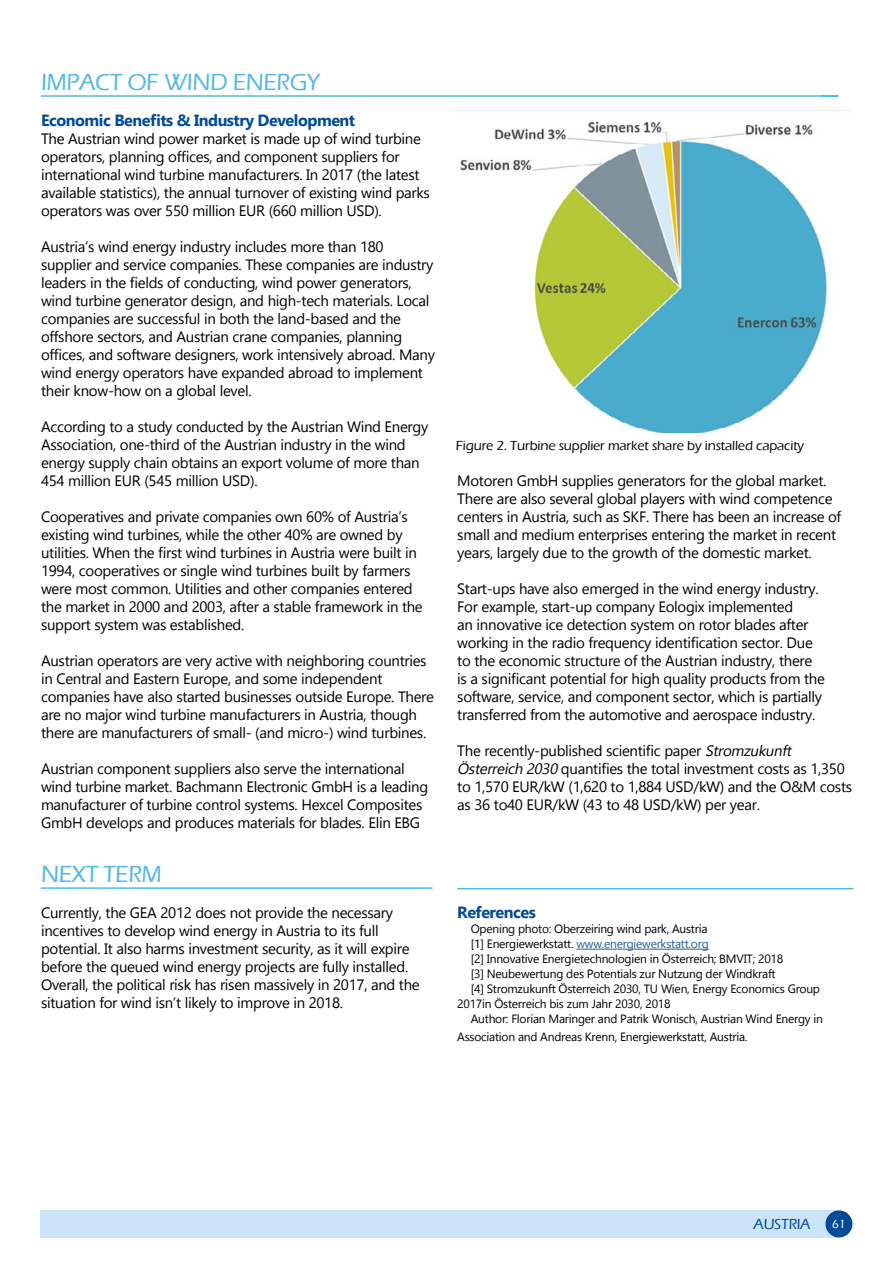
<style>
.page{position:relative;width:893px;height:1263px;background:#fff}
.page>*{position:absolute;margin:0;border:0;box-sizing:border-box;transform-origin:0 0}
.t1{font:500 24px "Eras ITC";letter-spacing:-.02em;color:#53b7e8}
.t2{font:700 16.2px "Gadugi";letter-spacing:-.03em;color:#004a98}
.t3{font:15px/18px "Gadugi";letter-spacing:-.02em;color:#000}
.t4{font:500 15px "Eras ITC";letter-spacing:-.02em;color:#004a98}
.t5{font:500 13.5px "Eras ITC";letter-spacing:-.01em;color:#000}
.t6{font:12px "Gadugi";letter-spacing:-.02em;color:#000}
.t7{font:12px "Gadugi";letter-spacing:-.02em;color:#215e9e}
.t8{font:500 12px "Eras ITC";color:#fff}
.s1{font-style:italic}
.s2{color:#000}
</style>
<div class="page">
<img style="left:454px;top:110px;width:397px;height:322px">
<hr style="left:41px;top:95px;width:781px;height:2px;background:#53b7e8">
<svg style="left:822px;top:95px;width:16px;height:2px"></svg>
<hr style="left:41px;top:887px;width:391px;height:2px;background:#53b7e8">
<hr style="left:576px;top:949px;width:133px;height:1px;background:#215e9e">
<hr style="left:457px;top:888px;width:396px;height:1px;background:#53b7e8">
<div style="left:40px;top:1210px;width:799px;height:27px;background:#cce4f7"></div>
<div style="left:825px;top:1210px;width:27px;height:27px;background:#004a98;border-radius:50%"></div>
<h1 class="t1" style="left:41px;top:69px;width:280px">IMPACT OF WIND ENERGY</h1>
<p class="t2" style="left:41px;top:111px;width:316px">Economic Benefits &amp; Industry Development</p>
<p class="t3" style="left:41px;top:130px;width:390px">The Austrian wind power market is made up of wind turbine operators, planning offices, and component suppliers for international wind turbine manufacturers. In 2017 (the latest available statistics), the annual turnover of existing wind parks operators was over 550 million EUR (660 million USD).</p>
<p class="t3" style="left:41px;top:238px;width:395px">Austria’s wind energy industry includes more than 180 supplier and service companies. These companies are industry leaders in the fields of conducting, wind power generators, wind turbine generator design, and high-tech materials. Local companies are successful in both the land-based and the offshore sectors, and Austrian crane companies, planning offices, and software designers, work intensively abroad. Many wind energy operators have expanded abroad to implement their know-how on a global level.</p>
<p class="t3" style="left:41px;top:418px;width:389px">According to a study conducted by the Austrian Wind Energy Association, one-third of the Austrian industry in the wind energy supply chain obtains an export volume of more than 454 million EUR (545 million USD).</p>
<p class="t3" style="left:41px;top:508px;width:383px">Cooperatives and private companies own 60% of Austria’s existing wind turbines, while the other 40% are owned by utilities. When the first wind turbines in Austria were built in 1994, cooperatives or single wind turbines built by farmers were most common. Utilities and other companies entered the market in 2000 and 2003, after a stable framework in the support system was established.</p>
<p class="t3" style="left:41px;top:652px;width:394px">Austrian operators are very active with neighboring countries in Central and Eastern Europe, and some independent companies have also started businesses outside Europe. There are no major wind turbine manufacturers in Austria, though there are manufacturers of small- (and micro-) wind turbines.</p>
<p class="t3" style="left:41px;top:760px;width:389px">Austrian component suppliers also serve the international wind turbine market. Bachmann Electronic GmbH is a leading manufacturer of turbine control systems. Hexcel Composites GmbH develops and produces materials for blades. Elin EBG</p>
<p class="t5" style="left:456px;top:438px;width:350px">Figure 2. Turbine supplier market share by installed capacity</p>
<p class="t3" style="left:457px;top:472px;width:385px">Motoren GmbH supplies generators for the global market.<br>There are also several global players with wind competence centers in Austria, such as SKF. There has been an increase of small and medium enterprises entering the market in recent years, largely due to the growth of the domestic market.</p>
<p class="t3" style="left:457px;top:580px;width:369px">Start-ups have also emerged in the wind energy industry.<br>For example, start-up company Eologix implemented<br>an innovative ice detection system on rotor blades after working in the radio frequency identification sector. Due to the economic structure of the Austrian industry, there is a significant potential for high quality products from the software, service, and component sector, which is partially transferred from the automotive and aerospace industry.</p>
<p class="t3" style="left:457px;top:742px;width:396px">The recently-published scientific paper <span class="s1">Stromzukunft Österreich 2030</span> quantifies the total investment costs as 1,350 to 1,570 EUR/kW (1,620 to 1,884 USD/kW) and the O&amp;M costs as 36 to40 EUR/kW (43 to 48 USD/kW) per year.</p>
<h1 class="t1" style="left:41px;top:861px;width:122px">NEXT TERM</h1>
<p class="t3" style="left:41px;top:904px;width:380px">Currently, the GEA 2012 does not provide the necessary incentives to develop wind energy in Austria to its full potential. It also harms investment security, as it will expire before the queued wind energy projects are fully installed.<br>Overall, the political risk has risen massively in 2017, and the situation for wind isn’t likely to improve in 2018.</p>
<p class="t2" style="left:457px;top:903px;width:80px">References</p>
<p class="t6" style="left:471px;top:922px;width:238px">Opening photo: Oberzeiring wind park, Austria</p>
<p class="t7" style="left:471px;top:937px;width:239px"><span class="s2">[1] Energiewerkstatt.</span> www.energiewerkstatt.org</p>
<p class="t6" style="left:471px;top:952px;width:314px">[2] Innovative Energietechnologien in Österreich; BMVIT; 2018</p>
<p class="t6" style="left:471px;top:967px;width:306px">[3] Neubewertung des Potentials zur Nutzung der Windkraft</p>
<p class="t6" style="left:471px;top:982px;width:351px">[4] Stromzukunft Österreich 2030, TU Wien, Energy Economics Group</p>
<p class="t6" style="left:457px;top:997px;width:215px">2017in Österreich bis zum Jahr 2030, 2018</p>
<p class="t6" style="left:471px;top:1012px;width:354px">Author: Florian Maringer and Patrik Wonisch, Austrian Wind Energy in</p>
<p class="t6" style="left:457px;top:1030px;width:292px">Association and Andreas Krenn, Energiewerkstatt, Austria.</p>
<p class="t4" style="left:754px;top:1216px;width:59px">AUSTRIA</p>
<p class="t8" style="left:832px;top:1217px;width:15px">61</p>
</div>
